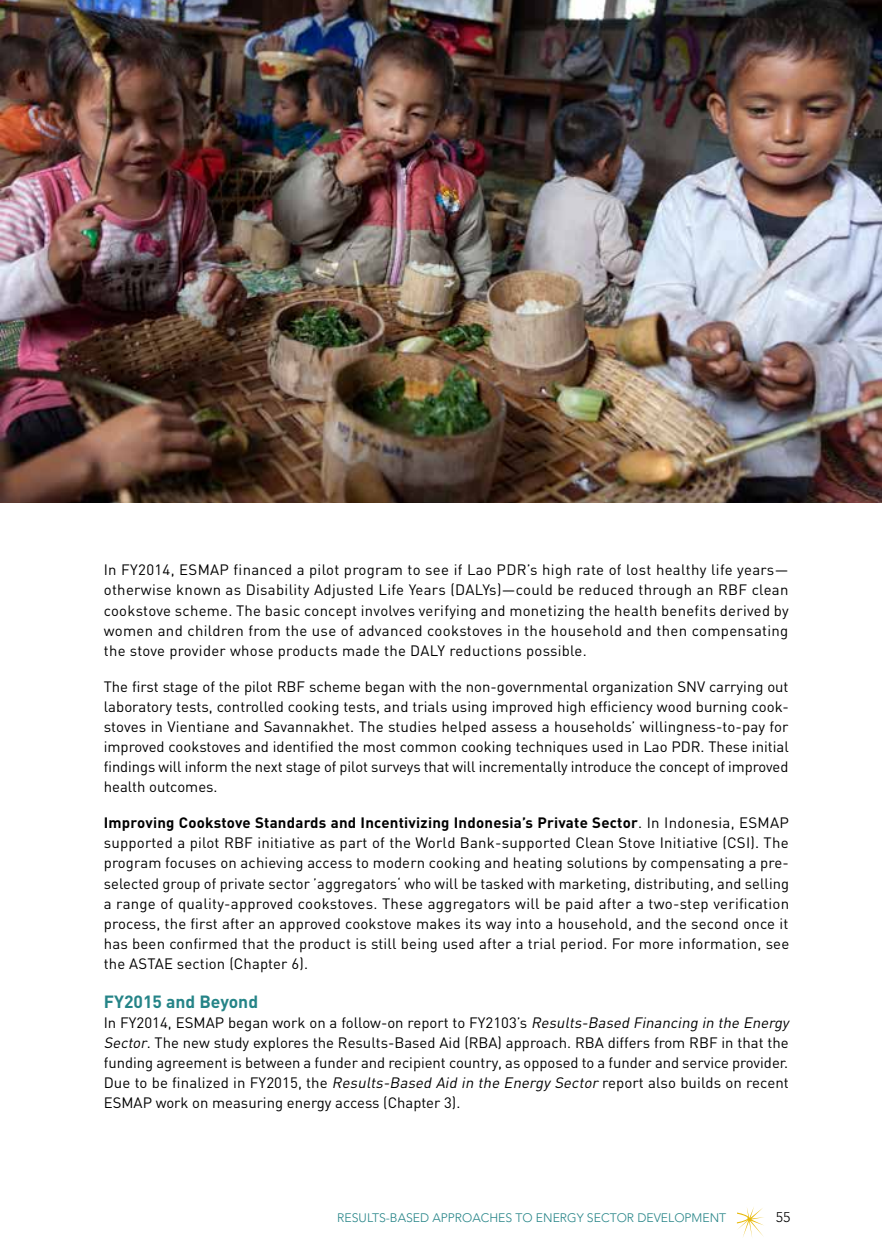
<style>
.page{position:relative;width:882px;height:1260px;background:#fff}
.page>*{position:absolute;margin:0;border:0;box-sizing:border-box;transform-origin:0 0}
.t1{font:700 17.5px "DIN";color:#258487}
.t2{font:14.88px/20.1px "DIN";color:#000;text-align:justify}
.t3{font:300 14px "Avenir LT Std";color:#000}
.t4{font:300 12.25px "Avenir LT Std";color:#258487}
.s1{font-weight:700}
.s2{font-style:italic}
</style>
<div class="page">
<svg style="left:737px;top:1207px;width:27px;height:30px"></svg>
<img style="left:1px;top:0;width:881px;height:503px">
<p class="t2" style="left:104px;top:560px;width:687px">In FY2014, ESMAP financed a pilot program to see if Lao PDR’s high rate of lost healthy life years— otherwise known as Disability Adjusted Life Years (DALYs)—could be reduced through an RBF clean cookstove scheme. The basic concept involves verifying and monetizing the health benefits derived by women and children from the use of advanced cookstoves in the household and then compensating the stove provider whose products made the DALY reductions possible.</p>
<p class="t2" style="left:104px;top:676px;width:687px">The first stage of the pilot RBF scheme began with the non-governmental organization SNV carrying out laboratory tests, controlled cooking tests, and trials using improved high efficiency wood burning cook&shy;stoves in Vientiane and Savannakhet. The studies helped assess a households’ willingness-to-pay for improved cookstoves and identified the most common cooking techniques used in Lao PDR. These initial findings will inform the next stage of pilot surveys that will incrementally introduce the concept of improved health outcomes.</p>
<p class="t2" style="left:104px;top:812px;width:687px"><span class="s1">Improving Cookstove Standards and Incentivizing Indonesia’s Private Sector</span>. In Indonesia, ESMAP supported a pilot RBF initiative as part of the World Bank-supported Clean Stove Initiative (CSI). The program focuses on achieving access to modern cooking and heating solutions by compensating a pre&shy;selected group of private sector ’aggregators‘ who will be tasked with marketing, distributing, and selling a range of quality-approved cookstoves. These aggregators will be paid after a two-step verification process, the first after an approved cookstove makes its way into a household, and the second once it has been confirmed that the product is still being used after a trial period. For more information, see the ASTAE section (Chapter 6).</p>
<p class="t1" style="left:104px;top:990px;width:156px">FY2015 and Beyond</p>
<p class="t2" style="left:104px;top:1012px;width:690px;text-align:left">In FY2014, ESMAP began work on a follow-on report to FY2103’s <span class="s2">Results-Based Financing in the Energy Sector</span>. The new study explores the Results-Based Aid (RBA) approach. RBA differs from RBF in that the funding agreement is between a funder and recipient country, as opposed to a funder and service provider.<br>Due to be finalized in FY2015, the <span class="s2">Results-Based Aid in the Energy Sector</span> report also builds on recent ESMAP work on measuring energy access (Chapter 3).</p>
<p class="t4" style="left:337px;top:1211px;width:8px">RESULTS</p>
<p class="t4" style="left:386px;top:1211px;width:13px">-BASE</p>
<p class="t4" style="left:420px;top:1211px;width:22px">D APPROA</p>
<p class="t4" style="left:481px;top:1211px;width:17px">CHES</p>
<p class="t4" style="left:515px;top:1211px;width:30px">TO ENERGY</p>
<p class="t4" style="left:587px;top:1211px;width:32px">SE CTOR</p>
<p class="t4" style="left:637px;top:1211px;width:18px">DEVELOPMENT</p>
<p class="t3" style="left:776px;top:1209px;width:16px">55</p>
</div>
